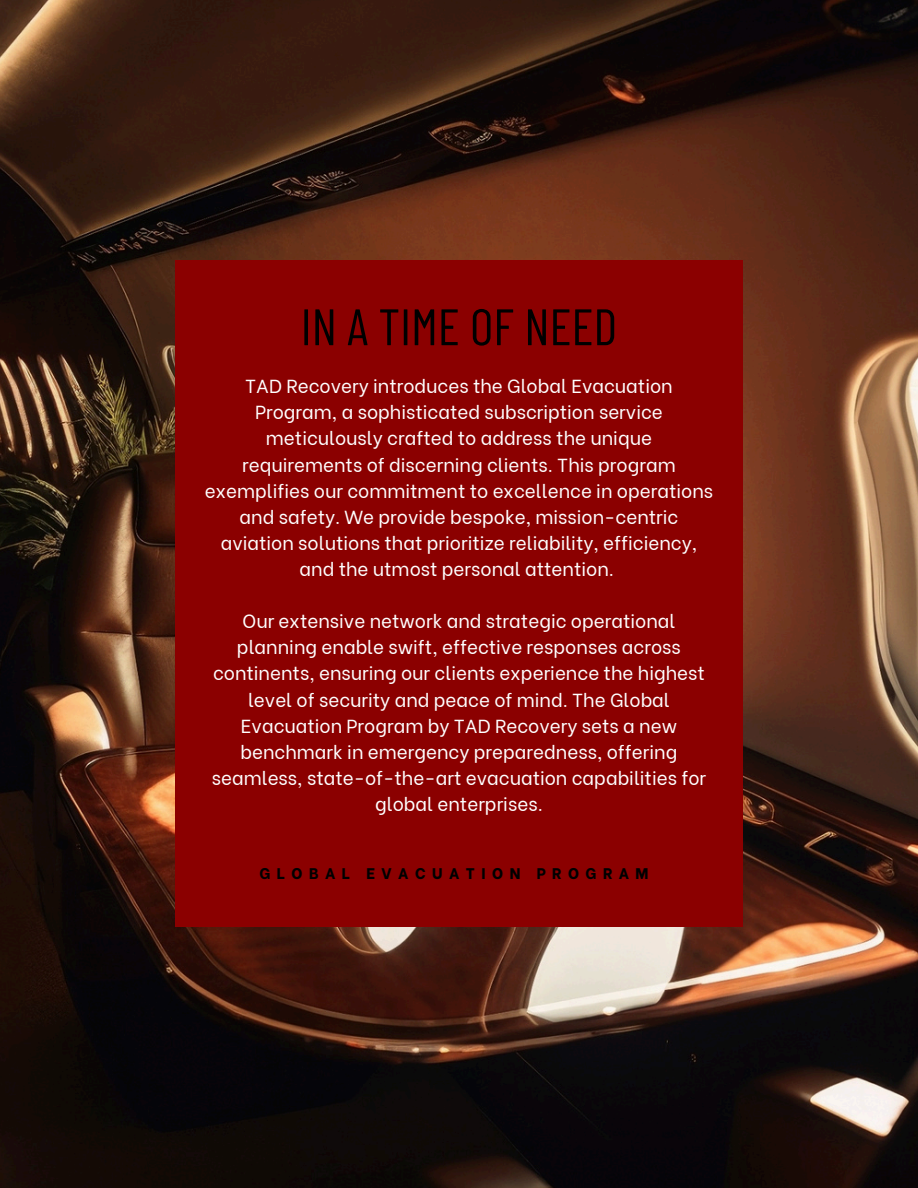
<style>
.page{position:relative;width:918px;height:1188px;background:#fff}
.page>*{position:absolute;margin:0;border:0;box-sizing:border-box;transform-origin:0 0}
.t1{font:51.15px "Barlow Condensed";color:#000}
.t2{font:18.75px/26.1px "Be Vietnam";color:#fff;text-align:center}
.t3{font:800 15.3px "Be Vietnam";letter-spacing:.42em;color:#000}
</style>
<div class="page">
<img style="left:0;top:0;width:918px;height:1188px">
<div style="left:175px;top:260px;width:568px;height:667px;background:#8b0000"></div>
<p class="t1" style="left:301px;top:294px;width:318px">IN A TIME OF NEED</p>
<h1 class="t2" style="left:205px;top:371px;width:510px">TAD Recovery introduces the Global Evacuation Program, a sophisticated subscription service meticulously crafted to address the unique requirements of discerning clients. This program exemplifies our commitment to excellence in operations and safety. We provide bespoke, mission-centric aviation solutions that prioritize reliability, efficiency, and the utmost personal attention.</h1>
<h2 class="t2" style="left:212px;top:606px;width:496px">Our extensive network and strategic operational planning enable swift, effective responses across continents, ensuring our clients experience the highest level of security and peace of mind. The Global Evacuation Program by TAD Recovery sets a new benchmark in emergency preparedness, offering seamless, state-of-the-art evacuation capabilities for global enterprises.</h2>
<h2 class="t3" style="left:259px;top:861px;width:391px">GLOBAL EVACUATION PROGRAM</h2>
</div>
